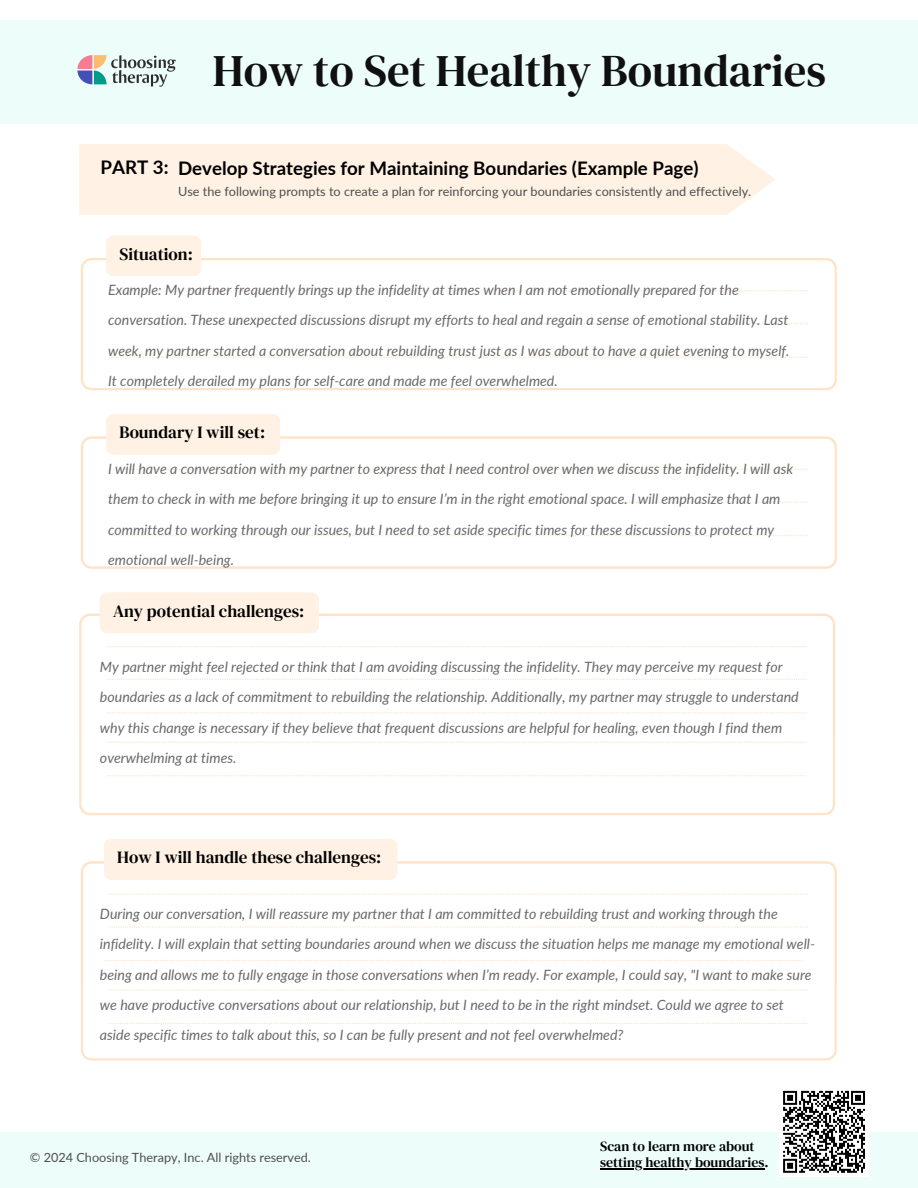
<style>
.page{position:relative;width:918px;height:1188px;background:#fff}
.page>*{position:absolute;margin:0;border:0;box-sizing:border-box;transform-origin:0 0}
.t1{font:45px "DM Serif Text";color:#101010}
.t2{font:700 18.75px "Lato";color:#000}
.t3{font:17.1px "DM Serif Text";color:#000}
.t4{font:italic 14.25px/30.3px "Lato";color:#696969}
.t5{font:13.95px "DM Serif Text";color:#000}
.t6{font:12.75px "Lato";color:#4e4d4d}
</style>
<div class="page">
<div style="left:79px;top:144px;width:697px;height:71px;background:#fff2e4"></div>
<svg style="left:81px;top:861px;width:756px;height:199px"></svg>
<svg style="left:109px;top:894px;width:700px;height:1px"></svg>
<svg style="left:109px;top:926px;width:700px;height:2px"></svg>
<svg style="left:104px;top:960px;width:705px;height:1px"></svg>
<svg style="left:109px;top:989px;width:700px;height:1px"></svg>
<svg style="left:109px;top:1023px;width:700px;height:1px"></svg>
<div style="left:104px;top:839px;width:293px;height:41px;background:#fff2e4;border-radius:8px"></div>
<svg style="left:79px;top:614px;width:756px;height:201px"></svg>
<svg style="left:108px;top:646px;width:700px;height:1px"></svg>
<svg style="left:108px;top:679px;width:700px;height:1px"></svg>
<svg style="left:108px;top:712px;width:700px;height:1px"></svg>
<svg style="left:107px;top:742px;width:700px;height:1px"></svg>
<svg style="left:107px;top:775px;width:700px;height:1px"></svg>
<div style="left:100px;top:592px;width:219px;height:41px;background:#fff2e4;border-radius:8px"></div>
<svg style="left:81px;top:258px;width:756px;height:132px"></svg>
<svg style="left:109px;top:290px;width:700px;height:1px"></svg>
<svg style="left:109px;top:323px;width:700px;height:1px"></svg>
<svg style="left:109px;top:357px;width:700px;height:1px"></svg>
<div style="left:106px;top:235px;width:95px;height:41px;background:#fff2e4;border-radius:8px"></div>
<svg style="left:81px;top:437px;width:756px;height:132px"></svg>
<svg style="left:109px;top:469px;width:700px;height:1px"></svg>
<svg style="left:109px;top:502px;width:700px;height:1px"></svg>
<svg style="left:109px;top:535px;width:700px;height:1px"></svg>
<div style="left:106px;top:414px;width:174px;height:41px;background:#fff2e4;border-radius:8px"></div>
<div style="left:0;top:21px;width:918px;height:103px;background:#edfdfa"></div>
<svg style="left:77px;top:55px;width:99px;height:32px"></svg>
<div style="left:0;top:1132px;width:918px;height:56px;background:#edfdfa"></div>
<hr style="left:600px;top:1168px;width:164px;height:1px;background:#000">
<div style="left:779px;top:1087px;width:90px;height:90px;background:#fff"></div>
<svg style="left:783px;top:1090px;width:82px;height:83px"></svg>
<h3 class="t1" style="left:213px;top:40px;width:615px">How to Set Healthy Boundaries</h3>
<p class="t2" style="left:101px;top:156px;width:70px">PART 3:</p>
<h1 class="t2" style="left:178px;top:156px;width:522px">Develop Strategies for Maintaining Boundaries (Example Page)</h1>
<h2 class="t6" style="left:178px;top:183px;width:575px">Use the following prompts to create a plan for reinforcing your boundaries consistently and effectively.</h2>
<h3 class="t3" style="left:119px;top:242px;width:75px">Situation:</h3>
<h3 class="t4" style="left:108px;top:274px;width:683px">Example: My partner frequently brings up the infidelity at times when I am not emotionally prepared for the conversation. These unexpected discussions disrupt my efforts to heal and regain a sense of emotional stability. Last week, my partner started a conversation about rebuilding trust just as I was about to have a quiet evening to myself.<br>It completely derailed my plans for self-care and made me feel overwhelmed.</h3>
<h3 class="t3" style="left:119px;top:420px;width:147px">Boundary I will set:</h3>
<h4 class="t4" style="left:108px;top:453px;width:686px">I will have a conversation with my partner to express that I need control over when we discuss the infidelity. I will ask them to check in with me before bringing it up to ensure I’m in the right emotional space. I will emphasize that I am committed to working through our issues, but I need to set aside specific times for these discussions to protect my emotional well-being.</h4>
<p class="t3" style="left:113px;top:599px;width:193px">Any potential challenges:</p>
<h4 class="t4" style="left:100px;top:651px;width:700px">My partner might feel rejected or think that I am avoiding discussing the infidelity. They may perceive my request for boundaries as a lack of commitment to rebuilding the relationship. Additionally, my partner may struggle to understand why this change is necessary if they believe that frequent discussions are helpful for healing, even though I find them overwhelming at times.</h4>
<p class="t3" style="left:117px;top:845px;width:266px">How I will handle these challenges:</p>
<h4 class="t4" style="left:100px;top:898px;width:717px">During our conversation, I will reassure my partner that I am committed to rebuilding trust and working through the infidelity. I will explain that setting boundaries around when we discuss the situation helps me manage my emotional well&shy;being and allows me to fully engage in those conversations when I’m ready. For example, I could say, "I want to make sure we have productive conversations about our relationship, but I need to be in the right mindset. Could we agree to set aside specific times to talk about this, so I can be fully present and not feel overwhelmed?</h4>
<h4 class="t5" style="left:600px;top:1137px;width:156px">Scan to learn more about</h4>
<p class="t6" style="left:30px;top:1149px;width:283px">© 2024 Choosing Therapy, Inc. All rights reserved.</p>
<p class="t5" style="left:600px;top:1153px;width:170px">setting healthy boundaries.</p>
</div>
